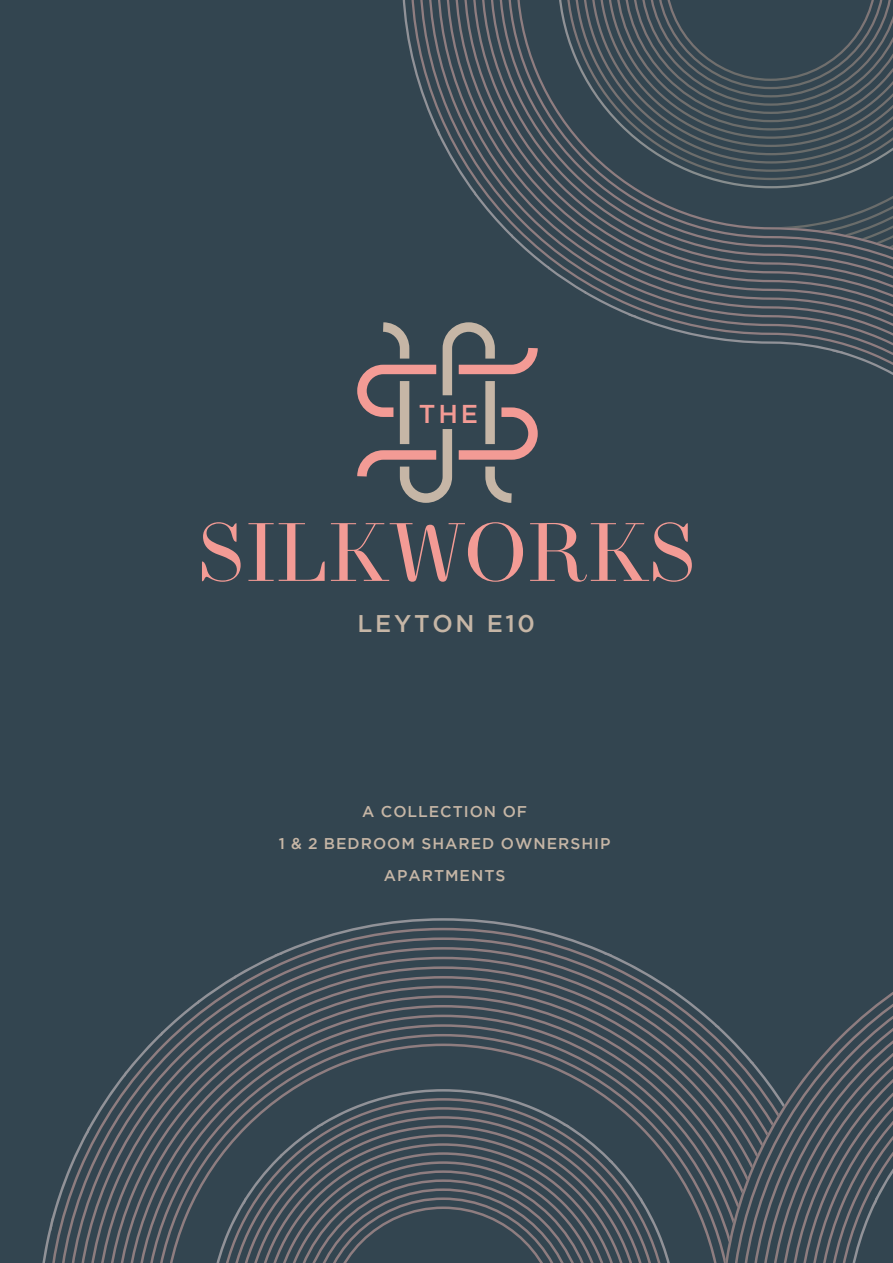
<style>
.page{position:relative;width:893px;height:1263px;background:#334550}
.page>*{position:absolute;margin:0;border:0;box-sizing:border-box;transform-origin:0 0}
.t1{font:83.4px "New Paris Headline";color:#f39b95}
.t2{font:500 25.8px "Gotham";color:#f39b95}
.t3{font:500 24px "Gotham";letter-spacing:.115em;color:#c6b6a6}
.t4{font:500 15.6px/31.8px "Gotham";letter-spacing:.065em;color:#c6b6a6;text-align:center}
</style>
<div class="page">
<svg style="left:439px;top:0;width:454px;height:351px"></svg>
<img style="left:402px;top:0;width:37px;height:134px">
<img style="left:438px;top:128px;width:38px;height:68px">
<img style="left:474px;top:190px;width:39px;height:48px">
<img style="left:511px;top:234px;width:38px;height:36px">
<img style="left:548px;top:266px;width:38px;height:28px">
<img style="left:585px;top:291px;width:53px;height:25px">
<img style="left:628px;top:315px;width:218px;height:36px">
<img style="left:832px;top:351px;width:61px;height:24px">
<img style="left:558px;top:0;width:335px;height:188px">
<svg style="left:779px;top:1052px;width:114px;height:211px"></svg>
<svg style="left:52px;top:955px;width:727px;height:308px"></svg>
<img style="left:839px;top:1196px;width:38px;height:67px">
<img style="left:875px;top:1141px;width:18px;height:64px">
<img style="left:42px;top:1221px;width:9px;height:42px">
<img style="left:51px;top:1126px;width:38px;height:106px">
<img style="left:87px;top:1071px;width:39px;height:63px">
<img style="left:124px;top:1031px;width:39px;height:46px">
<img style="left:161px;top:1000px;width:38px;height:36px">
<img style="left:198px;top:975px;width:38px;height:29px">
<img style="left:234px;top:955px;width:50px;height:24px">
<img style="left:274px;top:918px;width:334px;height:37px">
<img style="left:603px;top:953px;width:72px;height:38px">
<img style="left:669px;top:989px;width:51px;height:38px">
<img style="left:714px;top:1026px;width:40px;height:37px">
<img style="left:749px;top:1062px;width:36px;height:45px">
<img style="left:209px;top:1197px;width:37px;height:66px">
<img style="left:244px;top:1153px;width:38px;height:51px">
<img style="left:280px;top:1124px;width:44px;height:34px">
<img style="left:317px;top:1089px;width:253px;height:37px">
<img style="left:562px;top:1124px;width:51px;height:38px">
<img style="left:608px;top:1160px;width:34px;height:44px">
<img style="left:641px;top:1197px;width:37px;height:66px">
<svg style="left:357px;top:318px;width:185px;height:185px"></svg>
<h2 class="t2" style="left:419px;top:399px;width:61px">THE</h2>
<h1 class="t1" style="left:196px;top:505px;width:503px">SILKWORKS</h1>
<h3 class="t3" style="left:358px;top:609px;width:179px">LEYTON E10</h3>
<p class="t4" style="left:279px;top:795px;width:333px">A COLLECTION OF<br>1 &amp; 2 BEDROOM SHARED OWNERSHIP<br>APARTMENTS</p>
</div>
